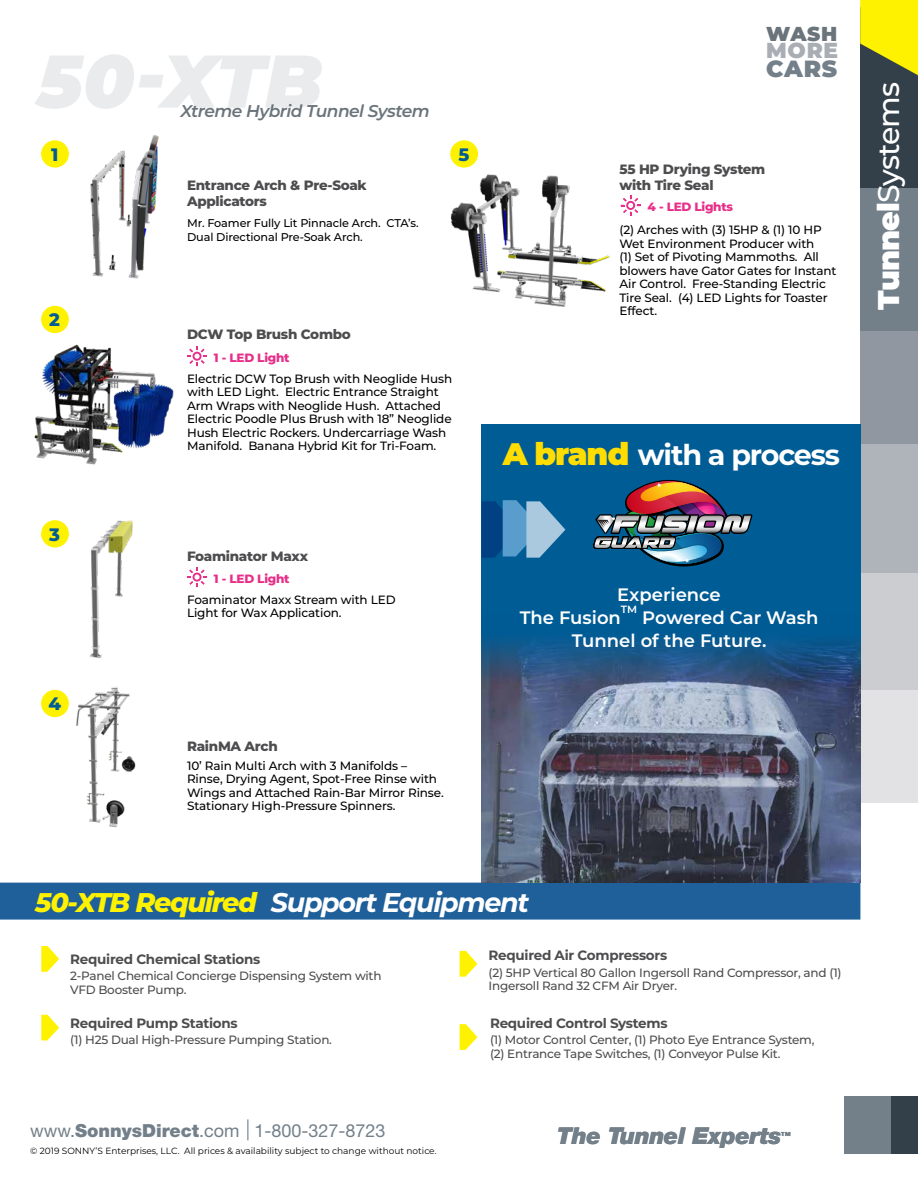
<style>
.page{position:relative;width:918px;height:1188px;background:#fff}
.page>*{position:absolute;margin:0;border:0;box-sizing:border-box;transform-origin:0 0}
.t1{font:italic 900 74.7px "Montserrat";color:#6a747b}
.t2{font:500 30px "Montserrat";letter-spacing:-.03em;color:#fff}
.t3{font:700 28.65px "Montserrat";letter-spacing:-.04em;color:#fff}
.t4{font:italic 700 27px "Montserrat";letter-spacing:-.05em;color:#fff}
.t5{font:900 23.4px "Montserrat";color:#73808a}
.t6{font:italic 900 23.25px "Helvetica Neue";letter-spacing:-.02em;color:#73808a}
.t7{font:900 21.75px "Montserrat";color:#a9aeb5}
.t8{font:900 20.1px "Montserrat";color:#6a747b}
.t9{font:600 18px/23px "Montserrat";color:#fff}
.t10{font:18px "Helvetica Neue";color:#73808a}
.t11{font:800 18px "Montserrat";color:#005c95}
.t12{font:italic 600 17.1px "Montserrat";letter-spacing:-.03em;color:#6a747b}
.t13{font:800 13.5px/16.2px "Montserrat";letter-spacing:-.02em;color:#4d4d4f}
.t14{font:700 13.5px "Montserrat";letter-spacing:-.02em;color:#4d4d4f}
.t15{font:500 12px/13.5px "Montserrat";letter-spacing:-.01em;color:#000}
.t16{font:500 12px/13.5px "Montserrat";letter-spacing:-.02em;color:#4d4d4f}
.t17{font:800 12px "Montserrat";letter-spacing:-.02em;color:#e82e88}
.t18{font:500 11.25px/13.5px "Montserrat";letter-spacing:-.01em;color:#000}
.t19{font:600 10.5px "Montserrat";color:#fff}
.t20{font:italic 900 9.9px "Helvetica Neue";color:#73808a}
.t21{font:9px "Montserrat";color:#000}
.s1{font-weight:900;font-size:31.2px;color:#fd0}
.s2{font-weight:800;color:#fff200}
.s3{font-weight:900}
</style>
<div class="page">
<div style="left:860px;top:622px;width:58px;height:180px;background:#e2e2e4"></div>
<div style="left:860px;top:509px;width:58px;height:181px;background:#cbcdd1"></div>
<div style="left:860px;top:162px;width:58px;height:180px;background:#73808a"></div>
<div style="left:860px;top:332px;width:58px;height:180px;background:#9097a1"></div>
<div style="left:860px;top:444px;width:58px;height:129px;background:#afb4ba"></div>
<div style="left:860px;top:8px;width:58px;height:180px;background:#33404a"></div>
<svg style="left:860px;top:0;width:58px;height:75px"></svg>
<div style="left:845px;top:1097px;width:73px;height:57px;background:#73808a"></div>
<div style="left:891px;top:1097px;width:27px;height:57px;background:#33404a"></div>
<svg style="left:247px;top:1119px;width:1px;height:21px"></svg>
<div style="left:481px;top:424px;width:379px;height:459px;background:#005c95"></div>
<svg style="left:481px;top:500px;width:84px;height:58px"></svg>
<img style="left:61px;top:135px;width:98px;height:144px">
<img style="left:34px;top:344px;width:140px;height:121px">
<img style="left:41px;top:520px;width:92px;height:139px">
<img style="left:41px;top:686px;width:95px;height:142px">
<img style="left:450px;top:174px;width:191px;height:132px">
<svg style="left:187px;top:346px;width:20px;height:20px"></svg>
<svg style="left:621px;top:196px;width:19px;height:19px"></svg>
<svg style="left:187px;top:567px;width:20px;height:20px"></svg>
<div style="left:41px;top:140px;width:28px;height:28px;background:#fff200;border-radius:50%"></div>
<div style="left:450px;top:140px;width:28px;height:28px;background:#fff200;border-radius:50%"></div>
<div style="left:41px;top:306px;width:28px;height:27px;background:#fff200;border-radius:50%"></div>
<div style="left:41px;top:520px;width:28px;height:27px;background:#fff200;border-radius:50%"></div>
<div style="left:41px;top:690px;width:28px;height:27px;background:#fff200;border-radius:50%"></div>
<div style="left:0;top:883px;width:860px;height:37px;background:#1f609a"></div>
<svg style="left:41px;top:946px;width:18px;height:26px"></svg>
<svg style="left:460px;top:1024px;width:17px;height:26px"></svg>
<svg style="left:41px;top:1015px;width:18px;height:26px"></svg>
<svg style="left:460px;top:951px;width:17px;height:26px"></svg>
<img style="left:481px;top:639px;width:379px;height:244px">
<svg style="left:593px;top:480px;width:159px;height:86px"></svg>
<h1 class="t1" style="left:37px;top:25px;width:287px">50-XTB</h1>
<h3 class="t12" style="left:180px;top:98px;width:251px">Xtreme Hybrid Tunnel System</h3>
<h3 class="t11" style="left:51px;top:141px;width:9px">1</h3>
<h3 class="t11" style="left:458px;top:141px;width:12px">5</h3>
<p class="t13" style="left:187px;top:176px;width:181px">Entrance Arch &amp; Pre-Soak<br>Applicators</p>
<h3 class="t11" style="left:49px;top:307px;width:12px">2</h3>
<h3 class="t11" style="left:49px;top:521px;width:12px">3</h3>
<h3 class="t11" style="left:48px;top:691px;width:14px">4</h3>
<p class="t18" style="left:187px;top:216px;width:233px">Mr. Foamer Fully Lit Pinnacle Arch. CTA’s.<br>Dual Directional Pre-Soak Arch.</p>
<p class="t13" style="left:187px;top:325px;width:165px">DCW Top Brush Combo</p>
<p class="t17" style="left:214px;top:349px;width:77px">1 - LED Light</p>
<p class="t15" style="left:187px;top:371px;width:267px">Electric DCW Top Brush with Neoglide Hush with LED Light. Electric Entrance Straight Arm Wraps with Neoglide Hush. Attached Electric Poodle Plus Brush with 18” Neoglide Hush Electric Rockers. Undercarriage Wash Manifold. Banana Hybrid Kit for Tri-Foam.</p>
<p class="t13" style="left:187px;top:548px;width:123px">Foaminator Maxx</p>
<p class="t17" style="left:214px;top:570px;width:77px">1 - LED Light</p>
<p class="t15" style="left:187px;top:592px;width:210px">Foaminator Maxx Stream with LED<br>Light for Wax Application.</p>
<p class="t13" style="left:187px;top:737px;width:92px">RainMA Arch</p>
<p class="t15" style="left:187px;top:758px;width:258px">10’ Rain Multi Arch with 3 Manifolds – Rinse, Drying Agent, Spot-Free Rinse with Wings and Attached Rain-Bar Mirror Rinse.<br>Stationary High-Pressure Spinners.</p>
<h3 class="t8" style="left:766px;top:19px;width:72px">WASH</h3>
<h3 class="t7" style="left:766px;top:34px;width:73px">MORE</h3>
<h3 class="t5" style="left:766px;top:51px;width:72px">CARS</h3>
<p class="t13" style="left:620px;top:160px;width:147px">55 HP Drying System</p>
<p class="t13" style="left:620px;top:176px;width:96px">with Tire Seal</p>
<p class="t17" style="left:648px;top:198px;width:87px">4 - LED Lights</p>
<p class="t15" style="left:620px;top:223px;width:219px">(2) Arches with (3) 15HP &amp; (1) 10 HP<br>Wet Environment Producer with<br>(1) Set of Pivoting Mammoths. All blowers have Gator Gates for Instant<br>Air Control. Free-Standing Electric<br>Tire Seal. (4) LED Lights for Toaster<br>Effect.</p>
<h3 class="t3" style="left:503px;top:434px;width:339px"><span class="s1">A brand</span> with a process</h3>
<h3 class="t9" style="left:520px;top:583px;width:203px;text-indent:98px">Experience<br>The Fusion</h3>
<p class="t19" style="left:621px;top:602px;width:18px">TM</p>
<h3 class="t9" style="left:572px;top:606px;width:248px;text-indent:71px">Powered Car Wash<br>Tunnel of the Future.</h3>
<h3 class="t4" style="left:35px;top:883px;width:495px"><span class="s2">50-XTB Required</span> Support Equipment</h3>
<p class="t14" style="left:70px;top:949px;width:192px">Required Chemical Stations</p>
<p class="t14" style="left:489px;top:946px;width:180px">Required Air Compressors</p>
<p class="t16" style="left:489px;top:965px;width:355px">(2) 5HP Vertical 80 Gallon Ingersoll Rand Compressor, and (1)<br>Ingersoll Rand 32 CFM Air Dryer.</p>
<p class="t16" style="left:70px;top:969px;width:313px">2-Panel Chemical Concierge Dispensing System with<br>VFD Booster Pump.</p>
<p class="t16" style="left:70px;top:1033px;width:263px">(1) H25 Dual High-Pressure Pumping Station.</p>
<p class="t14" style="left:70px;top:1013px;width:169px">Required Pump Stations</p>
<p class="t14" style="left:490px;top:1013px;width:179px">Required Control Systems</p>
<p class="t16" style="left:490px;top:1033px;width:326px">(1) Motor Control Center, (1) Photo Eye Entrance System, (2) Entrance Tape Switches, (1) Conveyor Pulse Kit.</p>
<h3 class="t10" style="left:30px;top:1120px;width:357px">www.<span class="s3">SonnysDirect</span>.com 1-800-327-8723</h3>
<h3 class="t6" style="left:557px;top:1122px;width:226px">The Tunnel Experts</h3>
<p class="t20" style="left:781px;top:1129px;width:11px">™</p>
<p class="t21" style="left:30px;top:1145px;width:408px">© 2019 SONNY’S Enterprises, LLC. All prices &amp; availability subject to change without notice.</p>
<h2 class="t2" style="left:868px;top:310px;width:230px;rotate:-90deg"><span class="s3">Tunnel</span>Systems</h2>
</div>
